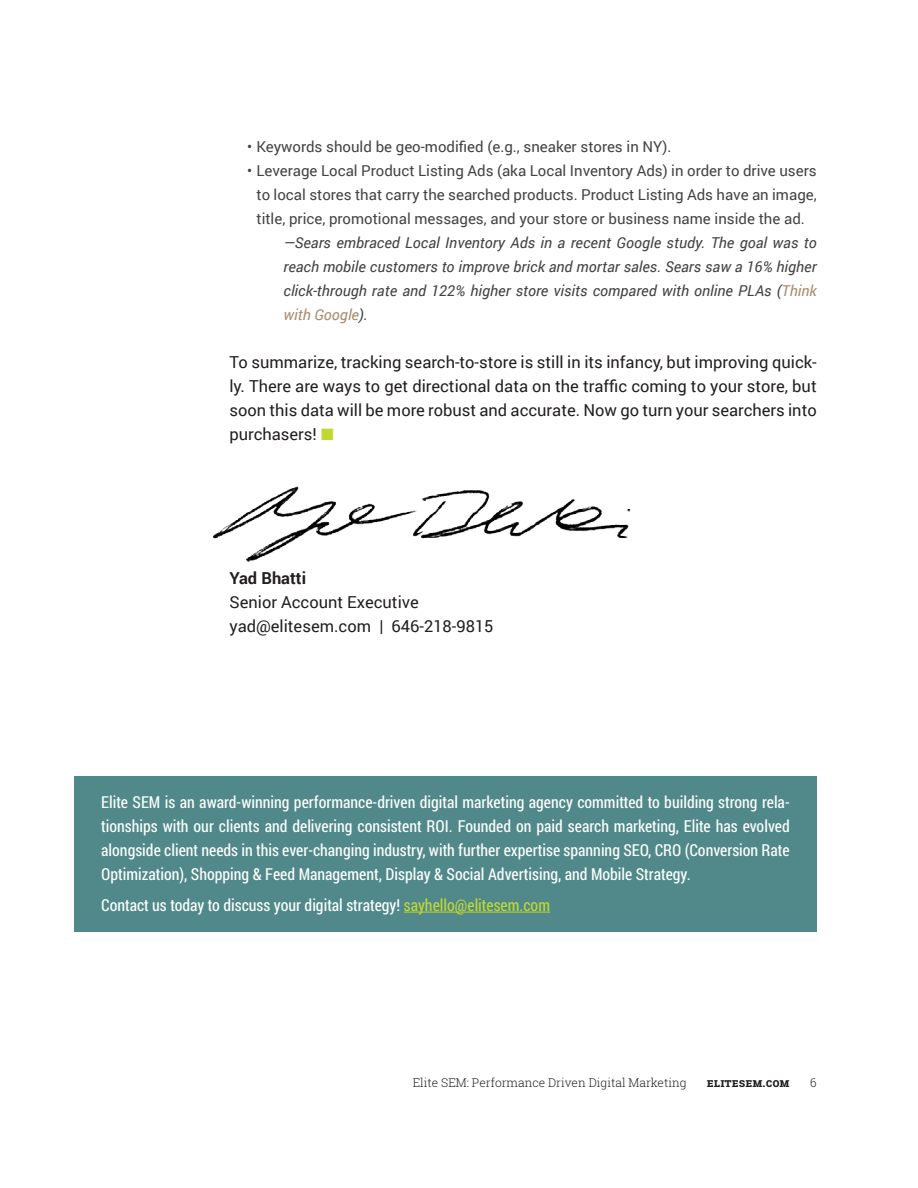
<style>
.page{position:relative;width:918px;height:1188px;background:#fff}
.page>*{position:absolute;margin:0;border:0;box-sizing:border-box;transform-origin:0 0}
.Body_-_No_Indent{font:16.5px/24px "Roboto Condensed";color:#fff;text-align:justify}
.Body_-_No_Indent-2{font:16.5px/24px "Roboto";color:#231f20;text-align:justify}
.Body_-_Indent{font:16.5px "Roboto Condensed";color:#fff}
.Body_-_No_Indent-3{font:700 16.5px "Roboto";color:#231f20}
.t1{font:15px/24px "Roboto";color:#434345;text-align:justify}
.Bullet_List{font:italic 15px/24px "Roboto";color:#434345;text-align:justify}
.t2{font:300 12px "Roboto Slab";color:#231f20}
.t3{font:700 12px "Roboto Slab";color:#231f20}
.s1{color:#a88b6d}
.s2{color:#c1d82f}
</style>
<div class="page">
<div style="left:74px;top:776px;width:743px;height:156px;background:#51898a"></div>
<hr style="left:404px;top:912px;width:146px;height:1px;background:#c1d82f">
<img style="left:212px;top:486px;width:419px;height:76px">
<p class="t1" style="left:247px;top:134px;width:426px">• Keywords should be geo-modified (e.g., sneaker stores in NY).</p>
<p class="t1" style="left:256px;top:158px;width:562px;text-indent:-9px">• Leverage Local Product Listing Ads (aka Local Inventory Ads) in order to drive users to local stores that carry the searched products. Product Listing Ads have an image, title, price, promotional messages, and your store or business name inside the ad.</p>
<p class="Bullet_List" style="left:284px;top:230px;width:535px">—Sears embraced Local Inventory Ads in a recent Google study. The goal was to reach mobile customers to improve brick and mortar sales. Sears saw a 16% higher click-through rate and 122% higher store visits compared with online PLAs (<span class="s1">Think with Google</span>).</p>
<p class="Body_-_No_Indent-2" style="left:230px;top:350px;width:589px">To summarize, tracking search-to-store is still in its infancy, but improving quick&shy;ly. There are ways to get directional data on the traffic coming to your store, but soon this data will be more robust and accurate. Now go turn your searchers into purchasers! <span class="s2">■</span></p>
<p class="Body_-_No_Indent-3" style="left:230px;top:567px;width:78px">Yad Bhatti</p>
<p class="Body_-_No_Indent-2" style="left:230px;top:590px;width:191px">Senior Account Executive</p>
<p class="Body_-_No_Indent-2" style="left:230px;top:614px;width:266px">yad@elitesem.com | 646-218-9815</p>
<p class="Body_-_No_Indent" style="left:101px;top:790px;width:690px">Elite SEM is an award-winning performance-driven digital marketing agency committed to building strong rela&shy;tionships with our clients and delivering consistent ROI. Founded on paid search marketing, Elite has evolved alongside client needs in this ever-changing industry, with further expertise spanning SEO, CRO (Conversion Rate Optimization), Shopping &amp; Feed Management, Display &amp; Social Advertising, and Mobile Strategy.</p>
<p class="Body_-_Indent" style="left:101px;top:894px;width:450px">Contact us today to discuss your digital strategy! <span class="s2">sayhello@elitesem.com</span></p>
<p class="t2" style="left:413px;top:1074px;width:275px">Elite SEM: Performance Driven Digital Marketing</p>
<p class="t3" style="left:707px;top:1074px;width:84px">elitesem.com</p>
<p class="t2" style="left:810px;top:1074px;width:8px">6</p>
</div>
